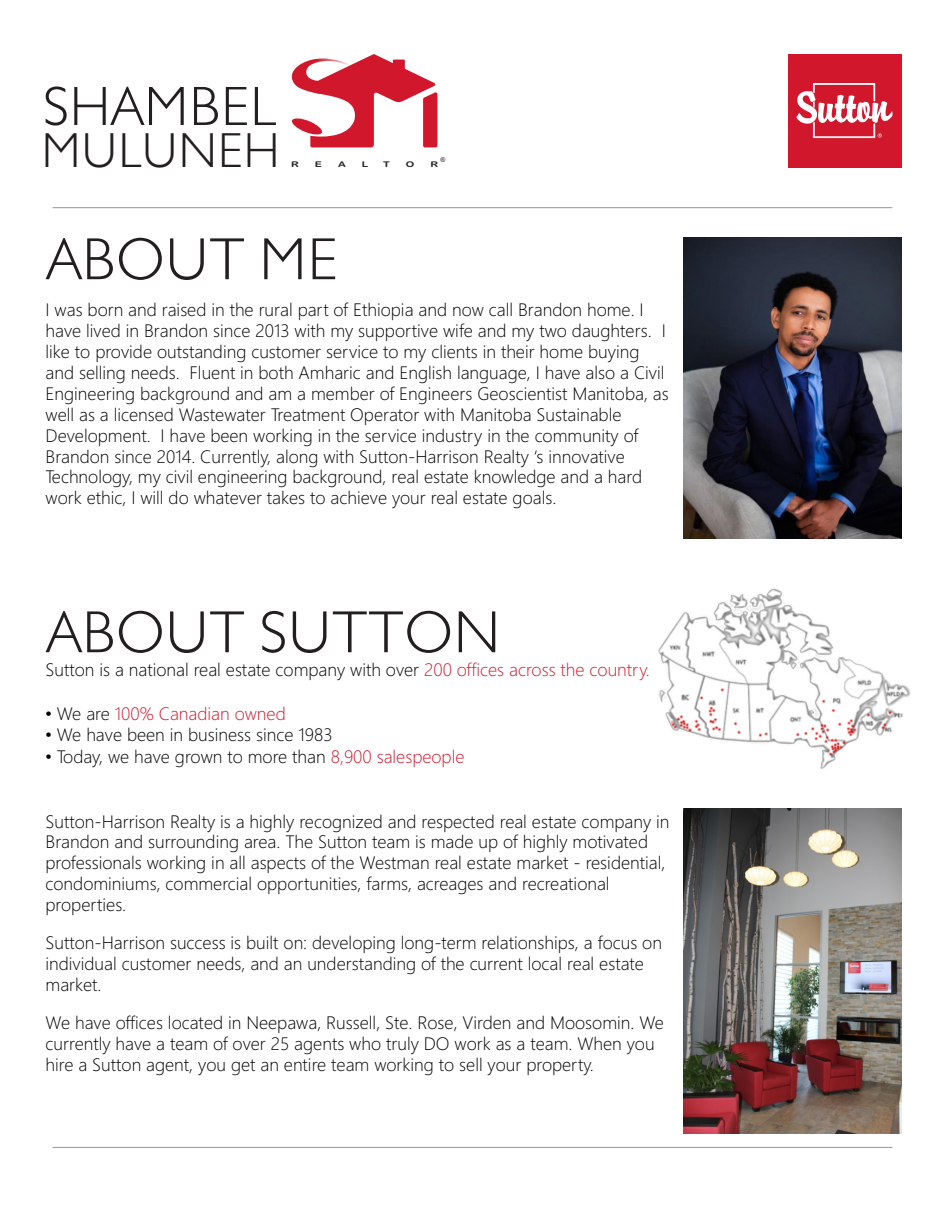
<style>
.page{position:relative;width:945px;height:1215px;background:#fff}
.page>*{position:absolute;margin:0;border:0;box-sizing:border-box;transform-origin:0 0}
.t1{font:300 59.7px "Humanist 521 BT";letter-spacing:.025em;color:#231f20}
.t2{font:300 55.65px "Humanist 521 BT";letter-spacing:.025em;color:#231f20}
.t3{font:300 49.5px "Humanist 521 BT";letter-spacing:.025em;color:#231f20}
.t4{font:18px/20.9px "Webly Sleek UI Light";color:#000}
.t5{font:18px "Webly Sleek UI Light";color:#d1172b}
.t6{font:7.8px "Arial Rounded MT Bold";color:#231f20;scale:1.37 1}
.t7{font:6.6px "Arial";color:#231f20}
.s1{color:#d1172b}
.s2{font-family:"Arial";color:#000}
.s3{color:#000}
.s4{font-family:"Arial"}
</style>
<div class="page">
<img style="left:658px;top:587px;width:253px;height:182px">
<img style="left:684px;top:808px;width:217px;height:326px">
<div style="left:788px;top:54px;width:113px;height:113px;background:#d1172b"></div>
<svg style="left:797px;top:83px;width:96px;height:55px"></svg>
<hr style="left:53px;top:1147px;width:839px;height:1px;background:#939598">
<img style="left:684px;top:238px;width:217px;height:300px">
<svg style="left:291px;top:54px;width:146px;height:93px"></svg>
<hr style="left:53px;top:207px;width:839px;height:1px;background:#939598">
<h2 class="t2" style="left:43px;top:83px;width:235px">SHAMBEL</h2>
<h3 class="t3" style="left:42px;top:129px;width:239px">MULUNEH</h3>
<p class="t7" style="left:440px;top:157px;width:6px">®</p>
<p class="t6" style="left:291px;top:161px;width:7px">R</p>
<p class="t6" style="left:315px;top:161px;width:7px">E</p>
<p class="t6" style="left:338px;top:161px;width:7px">A</p>
<p class="t6" style="left:362px;top:161px;width:6px">L</p>
<p class="t6" style="left:383px;top:161px;width:6px">T</p>
<p class="t6" style="left:406px;top:161px;width:8px">O</p>
<p class="t6" style="left:431px;top:161px;width:7px">R</p>
<h1 class="t1" style="left:47px;top:234px;width:292px">ABOUT ME</h1>
<p class="t4" style="left:46px;top:301px;width:625px">I was born and raised in the rural part of Ethiopia and now call Brandon home. I have lived in Brandon since 2013 with my supportive wife and my two daughters. I like to provide outstanding customer service to my clients in their home buying and selling needs. Fluent in both Amharic and English language, I have also a Civil Engineering background and am a member of Engineers Geoscientist Manitoba, as well as a licensed Wastewater Treatment Operator with Manitoba Sustainable Development. I have been working in the service industry in the community of Brandon since 2014. Currently, along with Sutton-Harrison Realty ‘s innovative Technology, my civil engineering background, real estate knowledge and a hard work ethic, I will do whatever takes to achieve your real estate goals.</p>
<h1 class="t1" style="left:47px;top:607px;width:454px">ABOUT SUTTON</h1>
<p class="t4" style="left:46px;top:661px;width:606px">Sutton is a national real estate company with over <span class="s1">200 offices across the country.</span></p>
<p class="t5" style="left:46px;top:706px;width:242px"><span class="s2">•</span> <span class="s3">We are</span> 100% Canadian owned</p>
<p class="t4" style="left:46px;top:726px;width:289px"><span class="s4">•</span> We have been in business since 1983</p>
<p class="t4" style="left:46px;top:748px;width:420px"><span class="s4">•</span> Today, we have grown to more than <span class="s1">8,900 salespeople</span></p>
<p class="t4" style="left:46px;top:812px;width:625px">Sutton-Harrison Realty is a highly recognized and respected real estate company in Brandon and surrounding area. The Sutton team is made up of highly motivated professionals working in all aspects of the Westman real estate market - residential, condominiums, commercial opportunities, farms, acreages and recreational properties.</p>
<p class="t4" style="left:46px;top:934px;width:618px">Sutton-Harrison success is built on: developing long-term relationships, a focus on individual customer needs, and an understanding of the current local real estate market.</p>
<p class="t4" style="left:46px;top:1014px;width:620px">We have offices located in Neepawa, Russell, Ste. Rose, Virden and Moosomin. We currently have a team of over 25 agents who truly DO work as a team. When you hire a Sutton agent, you get an entire team working to sell your property.</p>
</div>
